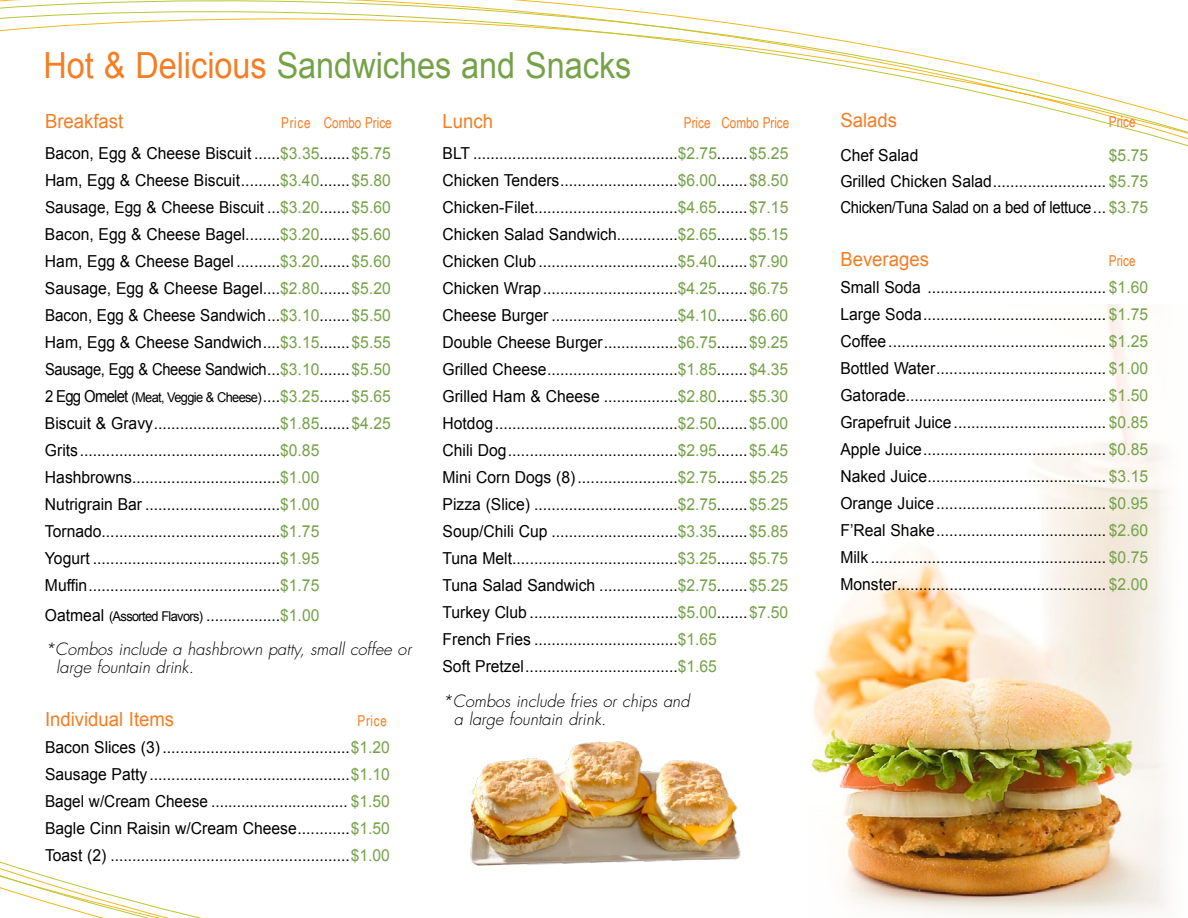
<style>
.page{position:relative;width:1188px;height:918px;background:#fff}
.page>*{position:absolute;margin:0;border:0;box-sizing:border-box;transform-origin:0 0}
.t1{font:36px "Arial";color:#75a249;scale:.9 1}
.t2{font:19.5px "Arial";color:#f57d23;scale:.95 1}
.t3{font:16.5px/27px "Arial";color:#000;text-align:justify;scale:.95 1}
.t4{font:italic 300 16.5px/18px "Futura Std";color:#000}
.t5{font:15px "Arial Narrow";color:#f57d23;scale:.95 1}
.s1{color:#f57d23}
.s2{color:#75a249}
.s3{font-size:13.5px}
</style>
<div class="page">
<img style="left:811px;top:304px;width:358px;height:550px">
<svg style="left:0;top:0;width:1188px;height:147px"></svg>
<svg style="left:0;top:854px;width:1168px;height:64px"></svg>
<svg style="left:862px;top:0;width:326px;height:80px"></svg>
<svg style="left:741px;top:782px;width:130px;height:136px"></svg>
<img style="left:462px;top:741px;width:294px;height:136px">
<h1 class="t1" style="left:44px;top:41px;width:655px"><span class="s1">Hot &amp; Delicious</span> Sandwiches and Snacks</h1>
<p class="t2" style="left:45px;top:109px;width:84px">Breakfast</p>
<p class="t5" style="left:281px;top:112px;width:118px">Price Combo Price</p>
<p class="t3" style="left:45px;top:140px;width:366px;text-align:left">Bacon, Egg &amp; Cheese Biscuit ......<span class="s2">$3.35</span>.......<span class="s2">$5.75<br></span>Ham, Egg &amp; Cheese Biscuit.........<span class="s2">$3.40</span>.......<span class="s2">$5.80<br></span>Sausage, Egg &amp; Cheese Biscuit ...<span class="s2">$3.20</span>.......<span class="s2">$5.60<br></span>Bacon, Egg &amp; Cheese Bagel........<span class="s2">$3.20</span>.......<span class="s2">$5.60<br></span>Ham, Egg &amp; Cheese Bagel ..........<span class="s2">$3.20</span>.......<span class="s2">$5.60<br></span>Sausage, Egg &amp; Cheese Bagel....<span class="s2">$2.80</span>.......<span class="s2">$5.20<br></span>Bacon, Egg &amp; Cheese Sandwich...<span class="s2">$3.10</span>.......<span class="s2">$5.50<br></span>Ham, Egg &amp; Cheese Sandwich....<span class="s2">$3.15</span>.......<span class="s2">$5.55<br></span>Sausage, Egg &amp; Cheese Sandwich...<span class="s2">$3.10</span>.......<span class="s2">$5.50<br></span>2 Egg Omelet <span class="s3">(Meat, Veggie &amp; Cheese)</span>....<span class="s2">$3.25</span>....... <span class="s2">$5.65<br></span>Biscuit &amp; Gravy.............................<span class="s2">$1.85</span>.......<span class="s2">$4.25<br></span>Grits..............................................<span class="s2">$0.85<br></span>Hashbrowns..................................<span class="s2">$1.00<br></span>Nutrigrain Bar ...............................<span class="s2">$1.00<br></span>Tornado.........................................<span class="s2">$1.75<br></span>Yogurt ...........................................<span class="s2">$1.95<br></span>Muffin............................................<span class="s2">$1.75</span></p>
<p class="t3" style="left:45px;top:602px;width:290px">Oatmeal <span class="s3">(Assorted Flavors)</span> .................<span class="s2">$1.00</span></p>
<p class="t4" style="left:56px;top:641px;width:357px;text-indent:-11px">*Combos include a hashbrown patty, small coffee or large fountain drink.</p>
<p class="t2" style="left:45px;top:706px;width:138px">Individual Items</p>
<p class="t5" style="left:358px;top:710px;width:33px">Price</p>
<p class="t3" style="left:45px;top:734px;width:365px">Bacon Slices (3) ...........................................<span class="s2">$1.20<br></span>Sausage Patty ..............................................<span class="s2">$1.10<br></span>Bagel w/Cream Cheese ................................ <span class="s2">$1.50<br></span>Bagle Cinn Raisin w/Cream Cheese............<span class="s2">$1.50<br></span>Toast (2) .......................................................<span class="s2">$1.00</span></p>
<p class="t2" style="left:443px;top:109px;width:55px">Lunch</p>
<p class="t5" style="left:684px;top:112px;width:112px">Price Combo Price</p>
<p class="t3" style="left:443px;top:140px;width:366px;text-align:left">BLT ...............................................<span class="s2">$2.75</span>.......<span class="s2">$5.25<br></span>Chicken Tenders...........................<span class="s2">$6.00</span>.......<span class="s2">$8.50<br></span>Chicken-Filet.................................<span class="s2">$4.65</span>.......<span class="s2">$7.15<br></span>Chicken Salad Sandwich..............<span class="s2">$2.65</span>.......<span class="s2">$5.15<br></span>Chicken Club................................<span class="s2">$5.40</span>.......<span class="s2">$7.90<br></span>Chicken Wrap...............................<span class="s2">$4.25</span>.......<span class="s2">$6.75<br></span>Cheese Burger .............................<span class="s2">$4.10</span>.......<span class="s2">$6.60<br></span>Double Cheese Burger.................<span class="s2">$6.75</span>.......<span class="s2">$9.25<br></span>Grilled Cheese..............................<span class="s2">$1.85</span>.......<span class="s2">$4.35<br></span>Grilled Ham &amp; Cheese .................<span class="s2">$2.80</span>.......<span class="s2">$5.30<br></span>Hotdog..........................................<span class="s2">$2.50</span>.......<span class="s2">$5.00<br></span>Chili Dog.......................................<span class="s2">$2.95</span>.......<span class="s2">$5.45<br></span>Mini Corn Dogs (8).......................<span class="s2">$2.75</span>.......<span class="s2">$5.25<br></span>Pizza (Slice) .................................<span class="s2">$2.75</span>.......<span class="s2">$5.25<br></span>Soup/Chili Cup .............................<span class="s2">$3.35</span>.......<span class="s2">$5.85<br></span>Tuna Melt......................................<span class="s2">$3.25</span>.......<span class="s2">$5.75<br></span>Tuna Salad Sandwich ..................<span class="s2">$2.75</span>.......<span class="s2">$5.25<br></span>Turkey Club ..................................<span class="s2">$5.00</span>.......<span class="s2">$7.50<br></span>French Fries .................................<span class="s2">$1.65<br></span>Soft Pretzel...................................<span class="s2">$1.65</span></p>
<p class="t4" style="left:454px;top:693px;width:237px;text-indent:-11px">*Combos include fries or chips and a large fountain drink.</p>
<p class="t2" style="left:840px;top:107px;width:61px">Salads</p>
<p class="t5" style="left:1109px;top:111px;width:30px">Price</p>
<p class="t3" style="left:840px;top:142px;width:84px">Chef Salad</p>
<p class="t3" style="left:840px;top:142px;width:325px;line-height:26.2px;text-indent:268px"><span class="s2">$5.75<br></span>Grilled Chicken Salad.......................... <span class="s2">$5.75<br></span>Chicken/Tuna Salad on a bed of lettuce... <span class="s2">$3.75</span></p>
<p class="t2" style="left:840px;top:246px;width:95px">Beverages</p>
<p class="t5" style="left:1109px;top:250px;width:30px">Price</p>
<p class="t3" style="left:840px;top:274px;width:325px">Small Soda ......................................... <span class="s2">$1.60<br></span>Large Soda.......................................... <span class="s2">$1.75<br></span>Coffee.................................................. <span class="s2">$1.25<br></span>Bottled Water....................................... <span class="s2">$1.00<br></span>Gatorade.............................................. <span class="s2">$1.50<br></span>Grapefruit Juice................................... <span class="s2">$0.85<br></span>Apple Juice.......................................... <span class="s2">$0.85<br></span>Naked Juice......................................... <span class="s2">$3.15<br></span>Orange Juice....................................... <span class="s2">$0.95<br></span>F’Real Shake....................................... <span class="s2">$2.60<br></span>Milk ...................................................... <span class="s2">$0.75<br></span>Monster................................................ <span class="s2">$2.00</span></p>
</div>
